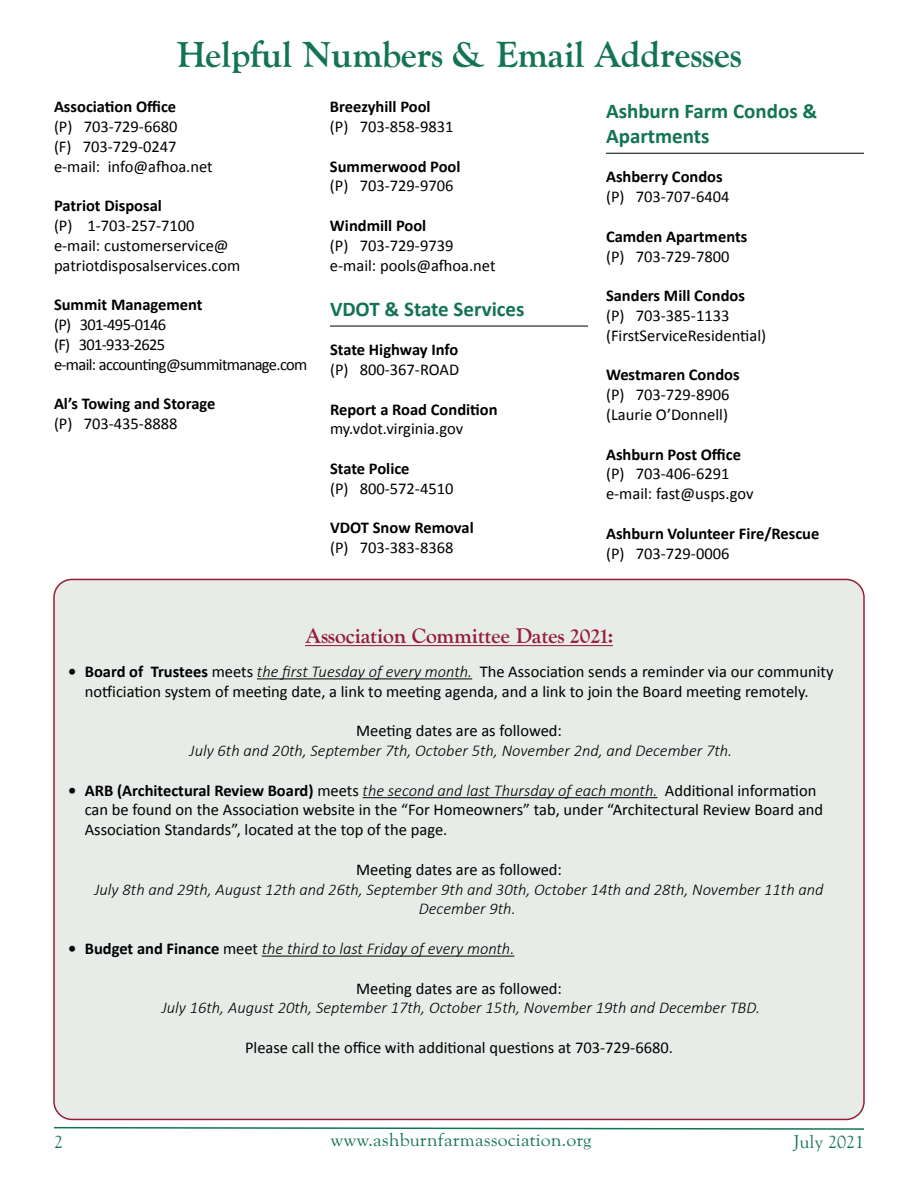
<style>
.page{position:relative;width:918px;height:1188px;background:#fff}
.page>*{position:absolute;margin:0;border:0;box-sizing:border-box;transform-origin:0 0}
.t1{font:700 36px "LTC Goudy Oldstyle Pro";color:#127452}
.t2{font:700 21px/25.2px "Calibri";color:#127452}
.t3{font:700 21px "LTC Goudy Oldstyle Pro";color:#961d3a}
.t4{font:18px "LTC Goudy Oldstyle Pro";color:#127452}
.t5{font:16.5px/19.8px "Calibri";color:#000}
.t6{font:italic 300 16.5px/19.8px "Calibri";color:#000}
.t7{font:700 16.5px "Calibri";color:#000}
.t8{font:16.5px/19.8px "Calibri";letter-spacing:-.04em;color:#000}
.s1{font-weight:700}
.s2{font-weight:300;font-style:italic}
.s3{font-weight:700;font-style:normal}
.s4{font-weight:400;font-style:normal}
</style>
<div class="page">
<svg style="left:54px;top:1126px;width:810px;height:4px"></svg>
<hr style="left:330px;top:326px;width:258px;height:1px;background:#000">
<hr style="left:606px;top:153px;width:258px;height:1px;background:#000">
<div style="left:54px;top:579px;width:810px;height:540px;background:#e8ece8;border-radius:18px"></div>
<hr style="left:305px;top:645px;width:308px;height:1px;background:#961d3a">
<hr style="left:257px;top:678px;width:215px;height:1px;background:#000">
<hr style="left:363px;top:797px;width:294px;height:1px;background:#000">
<hr style="left:262px;top:956px;width:252px;height:1px;background:#000">
<h1 class="t1" style="left:176px;top:33px;width:567px">Helpful Numbers &amp; Email Addresses</h1>
<p class="t7" style="left:54px;top:96px;width:124px">Association Office</p>
<p class="t5" style="left:54px;top:117px;width:160px">(P) 703-729-6680<br>(F) 703-729-0247 e-mail: info@afhoa.net</p>
<p class="t7" style="left:54px;top:195px;width:109px">Patriot Disposal</p>
<p class="t5" style="left:54px;top:216px;width:188px">(P) 1-703-257-7100 e-mail: customerservice@ patriotdisposalservices.com</p>
<p class="t7" style="left:54px;top:294px;width:150px">Summit Management</p>
<p class="t8" style="left:54px;top:315px;width:255px">(P) 301-495-0146<br>(F) 301-933-2625<br>e-mail: accounting@summitmanage.com</p>
<p class="t7" style="left:54px;top:393px;width:163px">Al’s Towing and Storage</p>
<p class="t5" style="left:54px;top:414px;width:125px">(P) 703-435-8888</p>
<p class="t7" style="left:330px;top:96px;width:102px">Breezyhill Pool</p>
<p class="t5" style="left:330px;top:117px;width:125px">(P) 703-858-9831</p>
<p class="t7" style="left:330px;top:156px;width:132px">Summerwood Pool</p>
<p class="t5" style="left:330px;top:176px;width:125px">(P) 703-729-9706</p>
<p class="t7" style="left:330px;top:215px;width:98px">Windmill Pool</p>
<p class="t5" style="left:330px;top:235px;width:167px">(P) 703-729-9739 e-mail: pools@afhoa.net</p>
<p class="t2" style="left:330px;top:296px;width:196px">VDOT &amp; State Services</p>
<p class="t7" style="left:330px;top:339px;width:130px">State Highway Info</p>
<p class="t5" style="left:330px;top:360px;width:131px">(P) 800-367-ROAD</p>
<p class="t7" style="left:330px;top:399px;width:169px">Report a Road Condition</p>
<p class="t5" style="left:330px;top:419px;width:135px">my.vdot.virginia.gov</p>
<p class="t7" style="left:330px;top:458px;width:81px">State Police</p>
<p class="t5" style="left:330px;top:478px;width:125px">(P) 800-572-4510</p>
<p class="t7" style="left:330px;top:517px;width:145px">VDOT Snow Removal</p>
<p class="t5" style="left:330px;top:538px;width:125px">(P) 703-383-8368</p>
<p class="t2" style="left:606px;top:98px;width:213px">Ashburn Farm Condos &amp;<br>Apartments</p>
<p class="t7" style="left:606px;top:166px;width:118px">Ashberry Condos</p>
<p class="t5" style="left:606px;top:187px;width:125px">(P) 703-707-6404</p>
<p class="t7" style="left:606px;top:226px;width:143px">Camden Apartments</p>
<p class="t5" style="left:606px;top:246px;width:125px">(P) 703-729-7800</p>
<p class="t7" style="left:606px;top:285px;width:141px">Sanders Mill Condos</p>
<p class="t5" style="left:606px;top:306px;width:162px">(P) 703-385-1133 (FirstServiceResidential)</p>
<p class="t7" style="left:606px;top:364px;width:135px">Westmaren Condos</p>
<p class="t5" style="left:606px;top:385px;width:125px">(P) 703-729-8906 (Laurie O’Donnell)</p>
<p class="t7" style="left:606px;top:444px;width:137px">Ashburn Post Office</p>
<p class="t5" style="left:606px;top:464px;width:149px">(P) 703-406-6291 e-mail: fast@usps.gov</p>
<p class="t7" style="left:606px;top:523px;width:215px">Ashburn Volunteer Fire/Rescue</p>
<p class="t5" style="left:606px;top:543px;width:125px">(P) 703-729-0006</p>
<p class="t3" style="left:305px;top:624px;width:309px">Association Committee Dates 2021:</p>
<p class="t5" style="left:68px;top:661px;width:767px;text-align:center"><span class="s1">• Board of Trustees</span> meets <span class="s2">the first Tuesday of every month.</span> The Association sends a reminder via our community notficiation system of meeting date, a link to meeting agenda, and a link to join the Board meeting remotely.</p>
<p class="t5" style="left:356px;top:721px;width:207px">Meeting dates are as followed:</p>
<p class="t6" style="left:190px;top:740px;width:544px">July 6th and 20th, September 7th, October 5th, November 2nd, and December 7th.</p>
<p class="t5" style="left:85px;top:780px;width:740px;text-indent:-16px"><span class="s1">• ARB (Architectural Review Board)</span> meets <span class="s2">the second and last Thursday of each month.</span> Additional information can be found on the Association website in the “For Homeowners” tab, under “Architectural Review Board and<br>Association Standards”, located at the top of the page.</p>
<p class="t5" style="left:356px;top:859px;width:207px">Meeting dates are as followed:</p>
<p class="t6" style="left:419px;top:879px;width:406px;text-indent:-324px">July 8th and 29th, August 12th and 26th, September 9th and 30th, October 14th and 28th, November 11th and<br>December 9th.</p>
<p class="t6" style="left:68px;top:938px;width:448px"><span class="s3">• Budget and Finance</span> <span class="s4">meet</span> the third to last Friday of every month.</p>
<p class="t5" style="left:356px;top:978px;width:207px">Meeting dates are as followed:</p>
<p class="t6" style="left:162px;top:998px;width:600px">July 16th, August 20th, September 17th, October 15th, November 19th and December TBD.</p>
<p class="t5" style="left:245px;top:1038px;width:429px">Please call the office with additional questions at 703-729-6680.</p>
<p class="t4" style="left:54px;top:1131px;width:10px">2</p>
<p class="t4" style="left:330px;top:1130px;width:263px">www.ashburnfarmassociation.org</p>
<p class="t4" style="left:793px;top:1131px;width:72px">July 2021</p>
</div>
